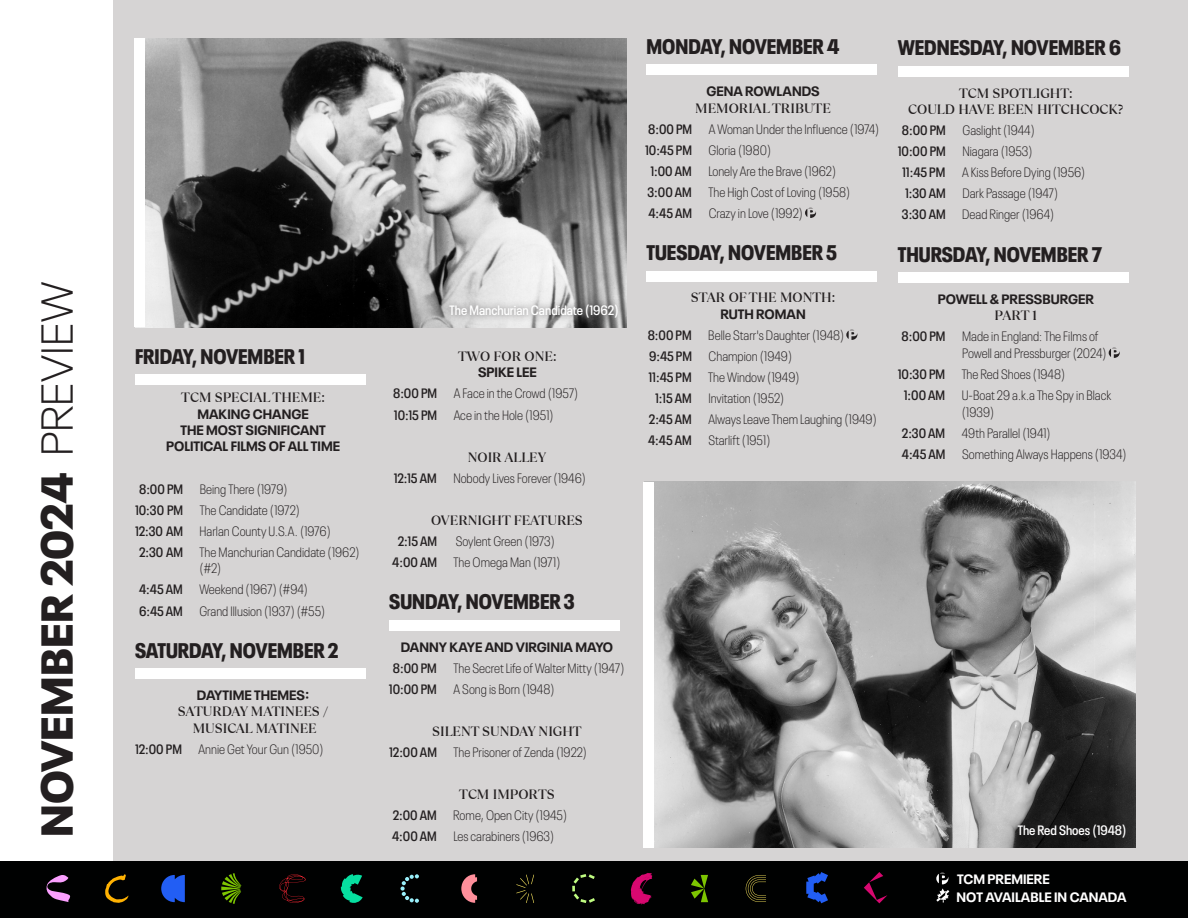
<style>
.page{position:relative;width:1188px;height:918px;background:#fff}
.page>*{position:absolute;margin:0;border:0;box-sizing:border-box;transform-origin:0 0}
.t1{font:900 44.4px "Neue Plak";letter-spacing:.005em;color:#231f20}
.t2{font:900 condensed 21px "Neue Plak";color:#231f20}
.t3{font:300 condensed 13.5px/16.5px "Neue Plak";color:#231f20}
.t4{font:13.5px/16.5px "TT Ramillas Variable Roman";color:#231f20;text-align:center}
.t5{font:700 13.5px/16.4px "Neue Plak";color:#231f20;text-align:center}
.t6{font:600 condensed 13.5px "Neue Plak";color:#fff}
.t7{font:700 13.5px "Neue Plak";color:#fff}
.t8{font:600 condensed 13.5px "Neue Plak";color:#231f20}
.s1{font-weight:300}
.s2{font-family:"TT Ramillas Variable Roman";font-weight:400}
.s3{font-weight:600}
.s4{font-family:"Neue Plak";font-weight:700}
</style>
<div class="page">
<div style="left:114px;top:0;width:1074px;height:918px;background:#d6d4d4"></div>
<div style="left:0;top:862px;width:1188px;height:56px;background:#000101"></div>
<svg style="left:746px;top:875px;width:20px;height:27px"></svg>
<svg style="left:691px;top:875px;width:17px;height:27px"></svg>
<svg style="left:631px;top:873px;width:21px;height:31px"></svg>
<svg style="left:572px;top:874px;width:23px;height:29px"></svg>
<svg style="left:516px;top:875px;width:18px;height:28px"></svg>
<svg style="left:461px;top:874px;width:16px;height:29px"></svg>
<svg style="left:400px;top:874px;width:19px;height:29px"></svg>
<svg style="left:341px;top:874px;width:22px;height:29px"></svg>
<svg style="left:279px;top:874px;width:27px;height:29px"></svg>
<svg style="left:221px;top:873px;width:20px;height:31px"></svg>
<svg style="left:161px;top:875px;width:24px;height:27px"></svg>
<svg style="left:105px;top:874px;width:24px;height:29px"></svg>
<svg style="left:46px;top:875px;width:25px;height:27px"></svg>
<svg style="left:864px;top:872px;width:23px;height:31px"></svg>
<svg style="left:806px;top:872px;width:22px;height:31px"></svg>
<svg style="left:936px;top:873px;width:13px;height:29px"></svg>
<div style="left:135px;top:375px;width:231px;height:10px;background:#fff"></div>
<div style="left:135px;top:669px;width:231px;height:10px;background:#fff"></div>
<div style="left:389px;top:620px;width:231px;height:10px;background:#fff"></div>
<div style="left:646px;top:65px;width:231px;height:10px;background:#fff"></div>
<svg style="left:805px;top:208px;width:11px;height:10px"></svg>
<div style="left:646px;top:271px;width:231px;height:10px;background:#fff"></div>
<svg style="left:846px;top:330px;width:11px;height:10px"></svg>
<div style="left:898px;top:66px;width:231px;height:10px;background:#fff"></div>
<div style="left:898px;top:273px;width:231px;height:10px;background:#fff"></div>
<svg style="left:1109px;top:348px;width:11px;height:10px"></svg>
<img style="left:144px;top:39px;width:482px;height:288px">
<div style="left:134px;top:39px;width:10px;height:288px;background:#fff"></div>
<img style="left:654px;top:482px;width:481px;height:366px">
<div style="left:644px;top:482px;width:10px;height:366px;background:#fff"></div>
<div style="left:443px;top:298px;width:182px;height:27px;background:#231f20;opacity:.57"></div>
<div style="left:1011px;top:818px;width:122px;height:27px;background:#231f20;opacity:.57"></div>
<p class="t1" style="left:21px;top:837px;width:557px;rotate:-90deg">NOVEMBER 2024 <span class="s1">PREVIEW</span></p>
<p class="t2" style="left:135px;top:340px;width:171px">FRIDAY, NOVEMBER 1</p>
<p class="t5" style="left:166px;top:388px;width:175px"><span class="s2">TCM SPECIAL THEME:<br></span>MAKING CHANGE<br>THE MOST SIGNIFICANT<br>POLITICAL FILMS OF ALL TIME</p>
<p class="t3" style="left:139px;top:479px;width:150px"><span class="s3">8:00 PM</span> Being There (1979)</p>
<p class="t3" style="left:135px;top:501px;width:166px"><span class="s3">10:30 PM</span> The Candidate (1972)</p>
<p class="t3" style="left:135px;top:522px;width:197px"><span class="s3">12:30 AM</span> Harlan County U.S.A. (1976)</p>
<p class="t3" style="left:200px;top:543px;width:161px;text-indent:-61px"><span class="s3">2:30 AM</span> The Manchurian Candidate (1962) (#2)</p>
<p class="t3" style="left:139px;top:580px;width:170px"><span class="s3">4:45 AM</span> Weekend (1967) (#94)</p>
<p class="t3" style="left:139px;top:601px;width:188px"><span class="s3">6:45 AM</span> Grand Illusion (1937) (#55)</p>
<p class="t2" style="left:135px;top:634px;width:205px">SATURDAY, NOVEMBER 2</p>
<p class="t4" style="left:178px;top:687px;width:152px"><span class="s4">DAYTIME THEMES:<br></span>SATURDAY MATINEES /<br>MUSICAL MATINEE</p>
<p class="t3" style="left:135px;top:740px;width:190px"><span class="s3">12:00 PM</span> Annie Get Your Gun (1950)</p>
<p class="t6" style="left:450px;top:300px;width:171px">The Manchurian Candidate (1962)</p>
<p class="t4" style="left:458px;top:348px;width:100px">TWO FOR ONE:<br><span class="s4">SPIKE LEE</span></p>
<p class="t3" style="left:393px;top:384px;width:187px"><span class="s3">8:00 PM</span> A Face in the Crowd (1957)</p>
<p class="t3" style="left:394px;top:405px;width:161px"><span class="s3">10:15 PM</span> Ace in the Hole (1951)</p>
<p class="t4" style="left:468px;top:449px;width:80px">NOIR ALLEY</p>
<p class="t3" style="left:394px;top:469px;width:194px"><span class="s3">12:15 AM</span> Nobody Lives Forever (1946)</p>
<p class="t4" style="left:431px;top:512px;width:153px">OVERNIGHT FEATURES</p>
<p class="t8" style="left:398px;top:531px;width:41px">2:15 AM</p>
<p class="t3" style="left:456px;top:532px;width:101px">Soylent Green (1973)</p>
<p class="t3" style="left:392px;top:553px;width:170px"><span class="s3">4:00 AM</span> The Omega Man (1971)</p>
<p class="t2" style="left:389px;top:586px;width:187px">SUNDAY, NOVEMBER 3</p>
<p class="t5" style="left:401px;top:637px;width:214px">DANNY KAYE AND VIRGINIA MAYO</p>
<p class="t3" style="left:393px;top:659px;width:233px"><span class="s3">8:00 PM</span> The Secret Life of Walter Mitty (1947)</p>
<p class="t3" style="left:389px;top:680px;width:167px"><span class="s3">10:00 PM</span> A Song is Born (1948)</p>
<p class="t4" style="left:432px;top:723px;width:151px">SILENT SUNDAY NIGHT</p>
<p class="t3" style="left:389px;top:743px;width:199px"><span class="s3">12:00 AM</span> The Prisoner of Zenda (1922)</p>
<p class="t4" style="left:459px;top:786px;width:97px">TCM IMPORTS</p>
<p class="t3" style="left:393px;top:806px;width:176px"><span class="s3">2:00 AM</span> Rome, Open City (1945)</p>
<p class="t3" style="left:392px;top:827px;width:164px"><span class="s3">4:00 AM</span> Les carabiners (1963)</p>
<p class="t2" style="left:646px;top:30px;width:194px">MONDAY, NOVEMBER 4</p>
<p class="t4" style="left:695px;top:83px;width:137px"><span class="s4">GENA ROWLANDS<br></span>MEMORIAL TRIBUTE</p>
<p class="t3" style="left:648px;top:120px;width:233px"><span class="s3">8:00 PM</span> A Woman Under the Influence (1974)</p>
<p class="t3" style="left:645px;top:141px;width:128px"><span class="s3">10:45 PM</span> Gloria (1980)</p>
<p class="t3" style="left:650px;top:162px;width:187px"><span class="s3">1:00 AM</span> Lonely Are the Brave (1962)</p>
<p class="t3" style="left:647px;top:183px;width:204px"><span class="s3">3:00 AM</span> The High Cost of Loving (1958)</p>
<p class="t3" style="left:648px;top:204px;width:156px"><span class="s3">4:45 AM</span> Crazy in Love (1992)</p>
<p class="t2" style="left:646px;top:236px;width:192px">TUESDAY, NOVEMBER 5</p>
<p class="t4" style="left:691px;top:289px;width:146px">STAR OF THE MONTH:<br><span class="s4">RUTH ROMAN</span></p>
<p class="t3" style="left:648px;top:326px;width:198px"><span class="s3">8:00 PM</span> Belle Starr's Daughter (1948)</p>
<p class="t3" style="left:649px;top:347px;width:145px"><span class="s3">9:45 PM</span> Champion (1949)</p>
<p class="t3" style="left:648px;top:368px;width:153px"><span class="s3">11:45 PM</span> The Window (1949)</p>
<p class="t3" style="left:655px;top:389px;width:131px"><span class="s3">1:15 AM</span> Invitation (1952)</p>
<p class="t3" style="left:649px;top:410px;width:229px"><span class="s3">2:45 AM</span> Always Leave Them Laughing (1949)</p>
<p class="t3" style="left:648px;top:431px;width:124px"><span class="s3">4:45 AM</span> Starlift (1951)</p>
<p class="t2" style="left:898px;top:32px;width:225px">WEDNESDAY, NOVEMBER 6</p>
<p class="t4" style="left:908px;top:85px;width:217px">TCM SPOTLIGHT:<br>COULD HAVE BEEN HITCHCOCK?</p>
<p class="t3" style="left:902px;top:121px;width:134px"><span class="s3">8:00 PM</span> Gaslight (1944)</p>
<p class="t3" style="left:898px;top:142px;width:136px"><span class="s3">10:00 PM</span> Niagara (1953)</p>
<p class="t3" style="left:902px;top:163px;width:185px"><span class="s3">11:45 PM</span> A Kiss Before Dying (1956)</p>
<p class="t3" style="left:905px;top:184px;width:155px"><span class="s3">1:30 AM</span> Dark Passage (1947)</p>
<p class="t3" style="left:902px;top:205px;width:154px"><span class="s3">3:30 AM</span> Dead Ringer (1964)</p>
<p class="t2" style="left:898px;top:238px;width:206px">THURSDAY, NOVEMBER 7</p>
<p class="t5" style="left:938px;top:289px;width:157px">POWELL &amp; PRESSBURGER<br><span class="s2">PART 1</span></p>
<p class="t3" style="left:962px;top:327px;width:146px;text-indent:-61px"><span class="s3">8:00 PM</span> Made in England: The Films of<br>Powell and Pressburger (2024)</p>
<p class="t3" style="left:898px;top:365px;width:169px"><span class="s3">10:30 PM</span> The Red Shoes (1948)</p>
<p class="t3" style="left:962px;top:386px;width:151px;text-indent:-58px"><span class="s3">1:00 AM</span> U-Boat 29 a.k.a The Spy in Black (1939)</p>
<p class="t3" style="left:902px;top:424px;width:150px"><span class="s3">2:30 AM</span> 49th Parallel (1941)</p>
<p class="t3" style="left:902px;top:445px;width:226px"><span class="s3">4:45 AM</span> Something Always Happens (1934)</p>
<p class="t6" style="left:1018px;top:820px;width:110px">The Red Shoes (1948)</p>
<p class="t7" style="left:957px;top:869px;width:94px">TCM PREMIERE</p>
<p class="t7" style="left:957px;top:887px;width:171px">NOT AVAILABLE IN CANADA</p>
</div>
